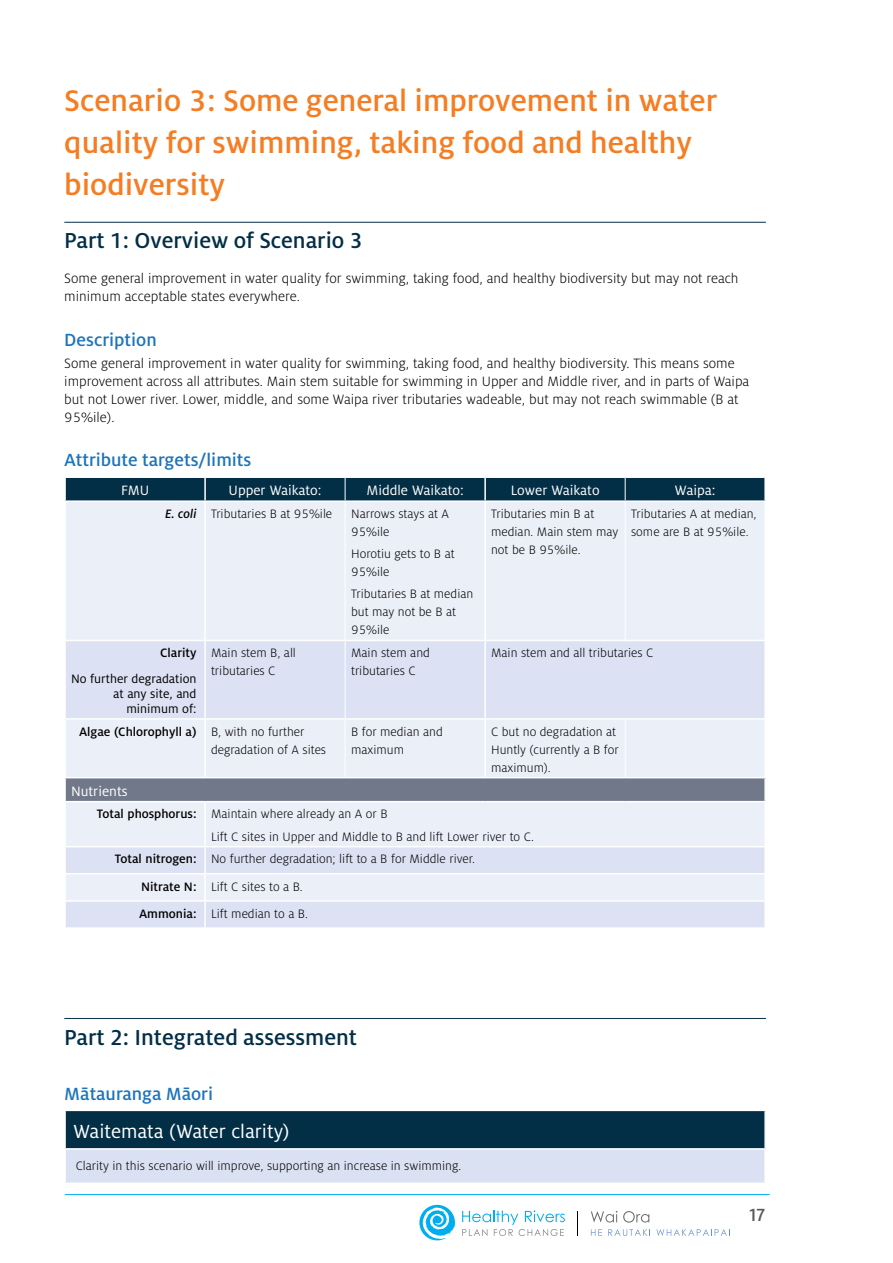
<style>
.page{position:relative;width:893px;height:1263px;background:#fff}
.page>*{position:absolute;margin:0;border:0;box-sizing:border-box;transform-origin:0 0}
.t1{font:500 33px/42px "Milo OT";color:#f57d23}
.t2{font:500 24px "Milo Pro";color:#032f46}
.t3{font:21px "Milo OT";color:#fff}
.t4{font:500 19.5px "Milo Pro";color:#1c75bc}
.t5{font:500 19.5px "Milo Pro";color:#58595b}
.t6{font:300 15px/18px "Milo OT";color:#000}
.t7{font:15px "Milo OT";color:#fff}
.t8{font:15px "Milo Pro";color:#fff}
.t9{font:300 13.5px/18px "Milo OT";color:#000}
.t10{font:13.5px/15px "Milo OT";color:#000;text-align:right}
.t11{font:500 13.5px "Milo OT";color:#000}
.s1{font-family:"Milo Pro";font-weight:500;font-style:italic}
.s2{font-weight:500}
</style>
<div class="page">
<svg style="left:462px;top:1210px;width:103px;height:26px"></svg>
<svg style="left:419px;top:1205px;width:36px;height:35px"></svg>
<svg style="left:591px;top:1211px;width:26px;height:11px"></svg>
<svg style="left:591px;top:1229px;width:11px;height:7px"></svg>
<svg style="left:608px;top:1229px;width:122px;height:7px"></svg>
<svg style="left:623px;top:1211px;width:26px;height:11px"></svg>
<hr style="left:65px;top:1194px;width:705px;height:1px;background:#00aeef">
<hr style="left:64px;top:222px;width:702px;height:1px;background:#032f46">
<hr style="left:64px;top:1018px;width:702px;height:1px;background:#032f46">
<div style="left:66px;top:502px;width:698px;height:138px;background:#ebeff8"></div>
<svg style="left:66px;top:641px;width:698px;height:286px;background:#e3e8f5"></svg>
<div style="left:65px;top:778px;width:700px;height:24px;background:#707889"></div>
<hr style="left:204px;top:502px;width:2px;height:138px;background:#fff">
<hr style="left:484px;top:502px;width:2px;height:138px;background:#fff">
<hr style="left:204px;top:641px;width:2px;height:77px;background:#fff">
<hr style="left:484px;top:641px;width:2px;height:77px;background:#fff">
<hr style="left:64px;top:718px;width:141px;height:2px;background:#fff">
<hr style="left:205px;top:718px;width:140px;height:2px;background:#fff">
<hr style="left:204px;top:720px;width:2px;height:57px;background:#fff">
<hr style="left:345px;top:718px;width:140px;height:2px;background:#fff">
<hr style="left:485px;top:718px;width:140px;height:2px;background:#fff">
<hr style="left:484px;top:720px;width:2px;height:57px;background:#fff">
<hr style="left:625px;top:718px;width:141px;height:2px;background:#fff">
<hr style="left:64px;top:777px;width:141px;height:1px;background:#fff">
<hr style="left:64px;top:778px;width:2px;height:23px;background:#fff">
<hr style="left:205px;top:777px;width:140px;height:1px;background:#fff">
<hr style="left:345px;top:777px;width:140px;height:1px;background:#fff">
<hr style="left:485px;top:777px;width:140px;height:1px;background:#fff">
<hr style="left:625px;top:777px;width:141px;height:1px;background:#fff">
<hr style="left:764px;top:778px;width:2px;height:23px;background:#fff">
<hr style="left:64px;top:801px;width:141px;height:1px;background:#fff">
<hr style="left:205px;top:801px;width:140px;height:1px;background:#fff">
<hr style="left:204px;top:802px;width:2px;height:44px;background:#fff">
<hr style="left:345px;top:801px;width:140px;height:1px;background:#fff">
<hr style="left:485px;top:801px;width:140px;height:1px;background:#fff">
<hr style="left:625px;top:801px;width:141px;height:1px;background:#fff">
<hr style="left:64px;top:846px;width:141px;height:1px;background:#fff">
<hr style="left:205px;top:846px;width:140px;height:1px;background:#fff">
<hr style="left:204px;top:847px;width:2px;height:26px;background:#fff">
<hr style="left:345px;top:846px;width:140px;height:1px;background:#fff">
<hr style="left:485px;top:846px;width:140px;height:1px;background:#fff">
<hr style="left:625px;top:846px;width:141px;height:1px;background:#fff">
<hr style="left:64px;top:873px;width:141px;height:1px;background:#fff">
<hr style="left:205px;top:873px;width:140px;height:1px;background:#fff">
<hr style="left:204px;top:874px;width:2px;height:26px;background:#fff">
<hr style="left:345px;top:873px;width:140px;height:1px;background:#fff">
<hr style="left:485px;top:873px;width:140px;height:1px;background:#fff">
<hr style="left:625px;top:873px;width:141px;height:1px;background:#fff">
<hr style="left:64px;top:900px;width:141px;height:2px;background:#fff">
<hr style="left:205px;top:900px;width:140px;height:2px;background:#fff">
<hr style="left:204px;top:902px;width:2px;height:25px;background:#fff">
<hr style="left:345px;top:900px;width:140px;height:2px;background:#fff">
<hr style="left:485px;top:900px;width:140px;height:2px;background:#fff">
<hr style="left:625px;top:900px;width:141px;height:2px;background:#fff">
<svg style="left:65px;top:477px;width:700px;height:24px;background:#184055"></svg>
<hr style="left:345px;top:502px;width:1px;height:138px;background:#fff">
<hr style="left:625px;top:502px;width:1px;height:138px;background:#fff">
<hr style="left:345px;top:641px;width:1px;height:77px;background:#fff">
<hr style="left:345px;top:720px;width:1px;height:57px;background:#fff">
<hr style="left:625px;top:720px;width:1px;height:57px;background:#fff">
<div style="left:65px;top:1110px;width:700px;height:39px;background:#032f46"></div>
<div style="left:65px;top:1149px;width:700px;height:34px;background:#dae1f2"></div>
<hr style="left:64px;top:1109px;width:702px;height:2px;background:#fff">
<hr style="left:64px;top:1111px;width:2px;height:37px;background:#fff">
<hr style="left:764px;top:1111px;width:2px;height:37px;background:#fff">
<hr style="left:764px;top:1149px;width:2px;height:33px;background:#fff">
<hr style="left:64px;top:1148px;width:702px;height:1px;background:#fff">
<hr style="left:64px;top:1149px;width:2px;height:33px;background:#fff">
<hr style="left:64px;top:1182px;width:702px;height:2px;background:#fff">
<h1 class="t1" style="left:64px;top:80px;width:654px">Scenario 3: Some general improvement in water quality for swimming, taking food and healthy biodiversity</h1>
<h2 class="t2" style="left:64px;top:228px;width:300px">Part 1: Overview of Scenario 3</h2>
<p class="t6" style="left:64px;top:270px;width:676px">Some general improvement in water quality for swimming, taking food, and healthy biodiversity but may not reach minimum acceptable states everywhere.</p>
<h3 class="t4" style="left:64px;top:329px;width:94px">Description</h3>
<p class="t6" style="left:64px;top:354px;width:686px">Some general improvement in water quality for swimming, taking food, and healthy biodiversity. This means some improvement across all attributes. Main stem suitable for swimming in Upper and Middle river, and in parts of Waipa but not Lower river. Lower, middle, and some Waipa river tributaries wadeable, but may not reach swimmable (B at 95%ile).</p>
<h3 class="t4" style="left:64px;top:449px;width:189px">Attribute targets/limits</h3>
<p class="t8" style="left:121px;top:482px;width:30px">FMU</p>
<p class="t8" style="left:229px;top:482px;width:94px">Upper Waikato:</p>
<p class="t7" style="left:366px;top:482px;width:99px">Middle Waikato:</p>
<p class="t7" style="left:511px;top:482px;width:90px">Lower Waikato</p>
<p class="t7" style="left:675px;top:482px;width:42px">Waipa:</p>
<p class="t9" style="left:165px;top:505px;width:169px"><span class="s1">E. coli</span> Tributaries B at 95%ile</p>
<p class="t9" style="left:351px;top:505px;width:99px">Narrows stays at A<br>95%ile</p>
<p class="t9" style="left:351px;top:545px;width:105px">Horotiu gets to B at<br>95%ile</p>
<p class="t9" style="left:351px;top:585px;width:124px">Tributaries B at median but may not be B at<br>95%ile</p>
<p class="t9" style="left:491px;top:505px;width:129px">Tributaries min B at median. Main stem may not be B 95%ile.</p>
<p class="t9" style="left:631px;top:505px;width:127px">Tributaries A at median, some are B at 95%ile.</p>
<p class="t11" style="left:160px;top:645px;width:38px">Clarity</p>
<p class="t10" style="left:71px;top:671px;width:127px">No further degradation at any site, and minimum of:</p>
<p class="t9" style="left:211px;top:644px;width:86px">Main stem B, all tributaries C</p>
<p class="t9" style="left:351px;top:644px;width:80px">Main stem and tributaries C</p>
<p class="t9" style="left:491px;top:644px;width:164px">Main stem and all tributaries C</p>
<p class="t9" style="left:211px;top:722px;width:117px;text-indent:-132px"><span class="s2">Algae (Chlorophyll a)</span> B, with no further degradation of A sites</p>
<p class="t9" style="left:351px;top:722px;width:93px">B for median and maximum</p>
<p class="t9" style="left:491px;top:722px;width:129px">C but no degradation at<br>Huntly (currently a B for maximum).</p>
<p class="t7" style="left:71px;top:783px;width:58px">Nutrients</p>
<p class="t9" style="left:97px;top:805px;width:292px"><span class="s2">Total phosphorus:</span> Maintain where already an A or B</p>
<p class="t9" style="left:211px;top:828px;width:324px">Lift C sites in Upper and Middle to B and lift Lower river to C.</p>
<p class="t9" style="left:115px;top:850px;width:362px"><span class="s2">Total nitrogen:</span> No further degradation; lift to a B for Middle river.</p>
<p class="t9" style="left:139px;top:873px;width:170px;line-height:27.2px"><span class="s2">Nitrate N:</span> Lift C sites to a B.<br><span class="s2">Ammonia:</span> Lift median to a B.</p>
<h2 class="t2" style="left:64px;top:1024px;width:294px">Part 2: Integrated assessment</h2>
<h3 class="t4" style="left:64px;top:1083px;width:150px">Mātauranga Māori</h3>
<h3 class="t3" style="left:74px;top:1120px;width:217px">Waitemata (Water clarity)</h3>
<p class="t9" style="left:76px;top:1157px;width:387px">Clarity in this scenario will improve, supporting an increase in swimming.</p>
<h3 class="t5" style="left:749px;top:1204px;width:17px">17</h3>
</div>
